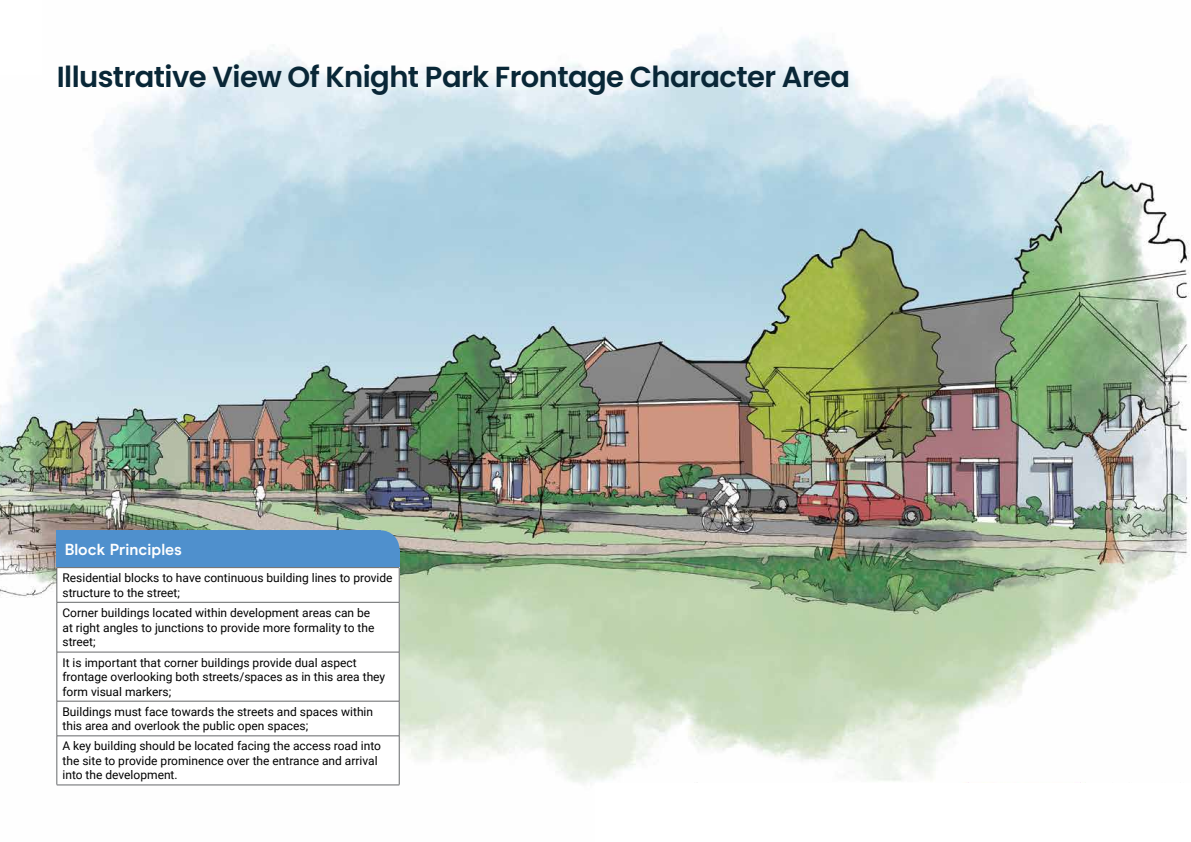
<style>
.page{position:relative;width:1191px;height:842px;background:#fff}
.page>*{position:absolute;margin:0;border:0;box-sizing:border-box;transform-origin:0 0}
.t1{font:600 30px "Poppins";letter-spacing:-.02em;color:#092737}
.t2{font:600 29px "Poppins";letter-spacing:-.02em;color:#092737}
.t3{font:700 16px "Modern Era";color:#fff}
.t4{font:12px/14.4px "Roboto";color:#000}
.t5{font:500 10px "Poppins";color:#072736}
</style>
<div class="page">
<img style="left:0;top:36px;width:1190px;height:750px">
<div style="left:57px;top:530px;width:324px;height:37px;background:#4f90cd"></div>
<div style="left:362px;top:530px;width:37px;height:37px;background:#4f90cd;border-radius:50%"></div>
<div style="left:381px;top:549px;width:18px;height:18px;background:#4f90cd"></div>
<div style="left:595px;top:783px;width:596px;height:59px;background:#fff"></div>
<div style="left:0;top:0;width:42px;height:75px;background:#fff"></div>
<div style="left:57px;top:567px;width:342px;height:218px;background:#fff"></div>
<hr style="left:57px;top:567px;width:342px;height:1px;background:#66686a">
<hr style="left:57px;top:602px;width:342px;height:1px;background:#66686a">
<hr style="left:57px;top:652px;width:342px;height:1px;background:#66686a">
<hr style="left:57px;top:701px;width:342px;height:1px;background:#66686a">
<hr style="left:57px;top:735px;width:342px;height:1px;background:#66686a">
<hr style="left:57px;top:784px;width:342px;height:1px;background:#66686a">
<hr style="left:57px;top:568px;width:1px;height:34px;background:#66686a">
<hr style="left:399px;top:568px;width:1px;height:34px;background:#66686a">
<hr style="left:57px;top:602px;width:1px;height:50px;background:#66686a">
<hr style="left:399px;top:602px;width:1px;height:50px;background:#66686a">
<hr style="left:57px;top:652px;width:1px;height:49px;background:#66686a">
<hr style="left:399px;top:652px;width:1px;height:49px;background:#66686a">
<hr style="left:57px;top:701px;width:1px;height:35px;background:#66686a">
<hr style="left:399px;top:701px;width:1px;height:35px;background:#66686a">
<hr style="left:57px;top:736px;width:1px;height:48px;background:#66686a">
<hr style="left:399px;top:736px;width:1px;height:48px;background:#66686a">
<p class="t5" style="left:50px;top:58px;width:20px">042</p>
<h2 class="t2" style="left:57px;top:60px;width:795px">Illustrative View Of Knight Park Frontage Character Area</h2>
<h1 class="t1" style="left:125px;top:62px;width:379px">Character Area Guidance</h1>
<h3 class="t3" style="left:65px;top:540px;width:119px">Block Principles</h3>
<p class="t4" style="left:62px;top:570px;width:332px">Residential blocks to have continuous building lines to provide structure to the street;</p>
<p class="t4" style="left:62px;top:605px;width:313px">Corner buildings located within development areas can be at right angles to junctions to provide more formality to the street;</p>
<p class="t4" style="left:62px;top:655px;width:324px">It is important that corner buildings provide dual aspect frontage overlooking both streets/spaces as in this area they form visual markers;</p>
<p class="t4" style="left:62px;top:704px;width:312px">Buildings must face towards the streets and spaces within this area and overlook the public open spaces;</p>
<p class="t4" style="left:62px;top:738px;width:320px">A key building should be located facing the access road into the site to provide prominence over the entrance and arrival into the development.</p>
</div>
